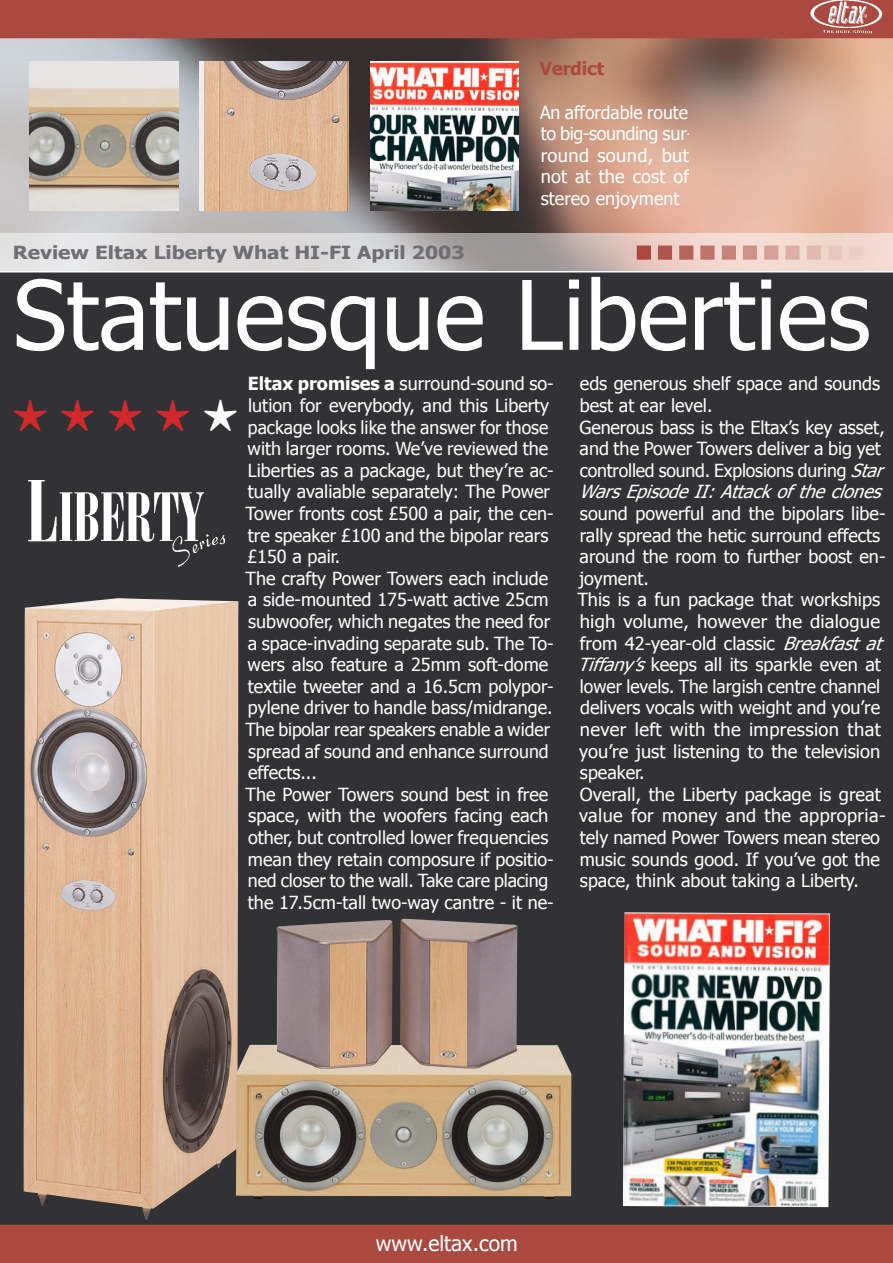
<style>
.page{position:relative;width:893px;height:1263px;background:#fff}
.page>*{position:absolute;margin:0;border:0;box-sizing:border-box;transform-origin:0 0}
.t1{font:96px "Tahoma";color:#fff}
.t2{font:43.5px "Monotype Sorts";color:#d2282c}
.t3{font:21px "Tahoma";color:#fff}
.t4{font:18px/21.6px "Tahoma";color:#fff}
.t5{font:700 18px "Tahoma";color:#6f6e72;scale:1.15 1}
.t6{font:700 18px "Tahoma";color:#a9493f}
.s1{font-weight:700}
.s2{font-style:italic}
.s3{color:#fff}
</style>
<div class="page">
<div style="left:0;top:272px;width:893px;height:953px;background:#323235"></div>
<img style="left:0;top:38px;width:893px;height:195px">
<svg style="left:0;top:233px;width:893px;height:38px;background:#d6ccca"></svg>
<div style="left:637px;top:246px;width:13px;height:13px;background:#a9493f"></div>
<div style="left:637px;top:245px;width:14px;height:15px;border:2px solid #a9493f"></div>
<div style="left:659px;top:246px;width:12px;height:13px;background:#b0564c"></div>
<div style="left:658px;top:245px;width:14px;height:15px;border:2px solid #a9493f"></div>
<div style="left:680px;top:246px;width:13px;height:13px;background:#b7645b"></div>
<div style="left:679px;top:245px;width:14px;height:15px;border:2px solid #a9493f"></div>
<div style="left:701px;top:246px;width:13px;height:13px;background:#bf746a"></div>
<div style="left:700px;top:245px;width:14px;height:15px;border:2px solid #a9493f"></div>
<div style="left:722px;top:246px;width:13px;height:13px;background:#c7837a"></div>
<div style="left:722px;top:245px;width:14px;height:15px;border:2px solid #a9493f"></div>
<div style="left:744px;top:246px;width:12px;height:13px;background:#cf938a"></div>
<div style="left:765px;top:246px;width:13px;height:13px;background:#d6a298"></div>
<div style="left:786px;top:246px;width:13px;height:13px;background:#ddaea4"></div>
<div style="left:807px;top:246px;width:13px;height:13px;background:#e2bbb0"></div>
<div style="left:829px;top:246px;width:12px;height:13px;background:#e8c8bd"></div>
<div style="left:850px;top:246px;width:13px;height:13px;background:#edcfc6"></div>
<img style="left:200px;top:62px;width:149px;height:148px">
<img style="left:370px;top:62px;width:149px;height:148px">
<img style="left:30px;top:62px;width:149px;height:148px">
<div style="left:0;top:0;width:893px;height:38px;background:#a9493f"></div>
<img style="left:810px;top:0;width:72px;height:33px">
<div style="left:1px;top:1225px;width:891px;height:37px;background:#a9493f"></div>
<div style="left:0;top:1225px;width:893px;height:38px;border:2px solid #a9493f"></div>
<img style="left:24px;top:598px;width:214px;height:622px">
<img style="left:236px;top:1045px;width:335px;height:155px">
<img style="left:277px;top:920px;width:110px;height:149px">
<img style="left:387px;top:918px;width:132px;height:152px">
<img style="left:623px;top:912px;width:207px;height:295px">
<img style="left:28px;top:481px;width:196px;height:86px">
<p class="t6" style="left:540px;top:56px;width:66px">Verdict</p>
<p class="t4" style="left:540px;top:100px;width:155px">An affordable route to big-sounding sur&shy;round sound, but not at the cost of stereo enjoyment</p>
<p class="t5" style="left:13px;top:240px;width:394px">Review Eltax Liberty What HI-FI April 2003</p>
<p class="t1" style="left:13px;top:251px;width:859px">Statuesque Liberties</p>
<p class="t4" style="left:246px;top:372px;width:310px"><span class="s1">Eltax promises a</span> surround-sound so&shy;lution for everybody, and this Liberty package looks like the answer for those with larger rooms. We’ve reviewed the Liberties as a package, but they’re ac&shy;tually avaliable separately: The Power Tower fronts cost £500 a pair, the cen&shy;tre speaker £100 and the bipolar rears £150 a pair.</p>
<p class="t4" style="left:246px;top:566px;width:310px">The crafty Power Towers each include a side-mounted 175-watt active 25cm subwoofer, which negates the need for a space-invading separate sub. The To&shy;wers also feature a 25mm soft-dome textile tweeter and a 16.5cm polypor&shy;pylene driver to handle bass/midrange.<br>The bipolar rear speakers enable a wider spread af sound and enhance surround effects...</p>
<p class="t4" style="left:246px;top:782px;width:310px">The Power Towers sound best in free space, with the woofers facing each other, but controlled lower frequencies mean they retain composure if positio&shy;ned closer to the wall. Take care placing the 17.5cm-tall two-way cantre - it ne-</p>
<p class="t4" style="left:580px;top:372px;width:302px">eds generous shelf space and sounds best at ear level.</p>
<p class="t4" style="left:579px;top:415px;width:312px">Generous bass is the Eltax’s key asset, and the Power Towers deliver a big yet controlled sound. Explosions during <span class="s2">Star WarsEpisodeII:Attackoftheclones </span>sound powerful and the bipolars libe&shy;rally spread the hetic surround effects around the room to further boost en&shy;joyment.</p>
<p class="t4" style="left:577px;top:588px;width:313px">This is a fun package that workships high volume, however the dialogue from 42-year-old classic <span class="s2">Breakfastat Tiffany’s</span>keeps all its sparkle even at lower levels. The largish centre channel delivers vocals with weight and you’re never left with the impression that you’re just listening to the television speaker.</p>
<p class="t4" style="left:579px;top:782px;width:308px">Overall, the Liberty package is great value for money and the appropria&shy;tely named Power Towers mean stereo music sounds good. If you’ve got the space, think about taking a Liberty.</p>
<p class="t2" style="left:12px;top:396px;width:227px">H H H H <span class="s3">H</span></p>
<p class="t3" style="left:376px;top:1229px;width:143px">www.eltax.com</p>
</div>
